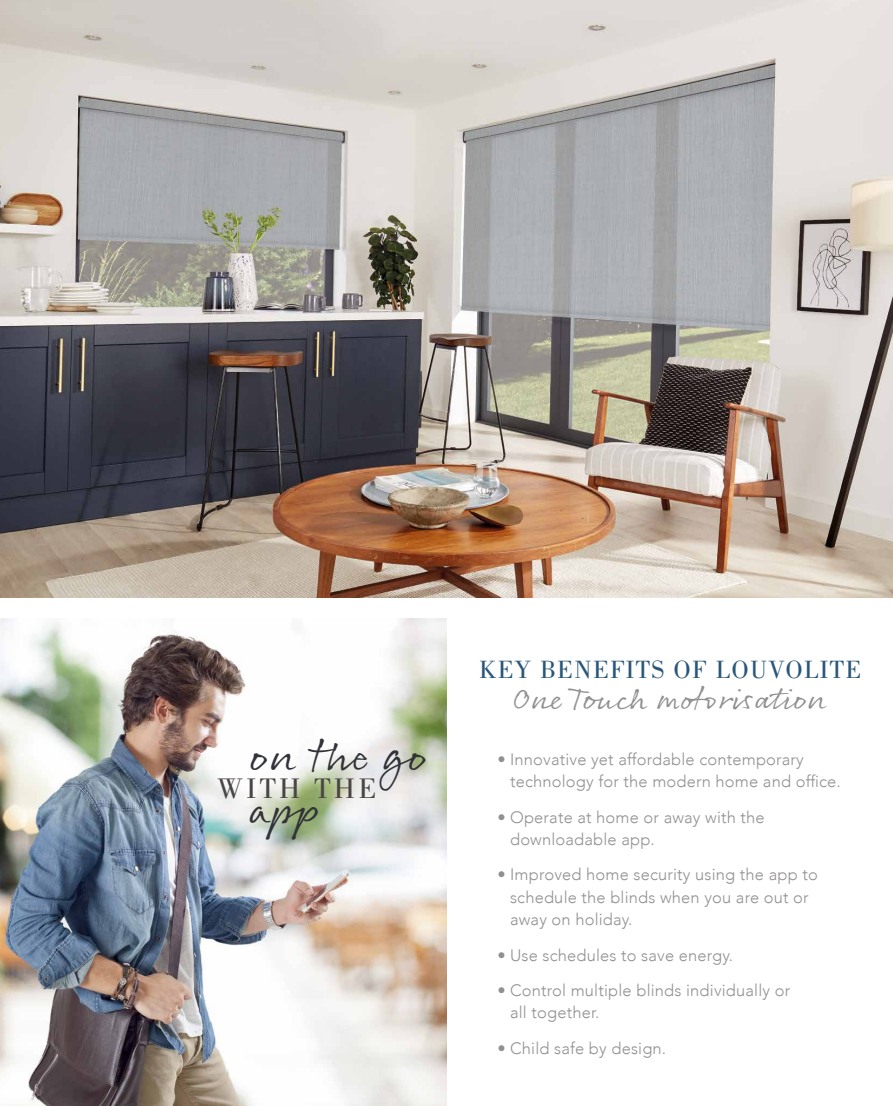
<style>
.page{position:relative;width:893px;height:1106px;background:#fff}
.page>*{position:absolute;margin:0;border:0;box-sizing:border-box;transform-origin:0 0}
.t1{font:43.65px/52.9px "Rollerscript Smooth";color:#313339;scale:1.11 1}
.t2{font:31.05px "Rollerscript Smooth";color:#909090;scale:1.11 1}
.t3{font:29.7px "Bodoni BT";letter-spacing:.11em;color:#494545}
.t4{font:26.25px "Bodoni BT";letter-spacing:.05em;color:#295779}
.t5{font:300 16.5px/22.5px "Avenir";letter-spacing:.01em;color:#939091}
.s1{color:#909090}
</style>
<div class="page">
<img style="left:0;top:0;width:893px;height:597px">
<img style="left:0;top:618px;width:446px;height:488px">
<h1 class="t1" style="left:249px;top:727px;width:166px">on the go app</h1>
<h3 class="t3" style="left:217px;top:770px;width:161px">WITH THE</h3>
<h3 class="t4" style="left:479px;top:653px;width:384px">KEY BENEFITS OF LOUVOLITE</h3>
<h2 class="t2" style="left:514px;top:678px;width:283px">One Touch motorisation</h2>
<p class="t5" style="left:510px;top:748px;width:332px;text-indent:-13px"><span class="s1">•</span> Innovative yet affordable contemporary technology for the modern home and office.</p>
<p class="t5" style="left:510px;top:805px;width:256px;text-indent:-13px"><span class="s1">•</span> Operate at home or away with the downloadable app.</p>
<p class="t5" style="left:510px;top:863px;width:309px;text-indent:-13px"><span class="s1">•</span> Improved home security using the app to schedule the blinds when you are out or away on holiday.</p>
<p class="t5" style="left:497px;top:943px;width:237px"><span class="s1">•</span> Use schedules to save energy.</p>
<p class="t5" style="left:510px;top:979px;width:282px;text-indent:-13px"><span class="s1">•</span> Control multiple blinds individually or all together.</p>
<p class="t5" style="left:497px;top:1036px;width:170px"><span class="s1">•</span> Child safe by design.</p>
</div>
